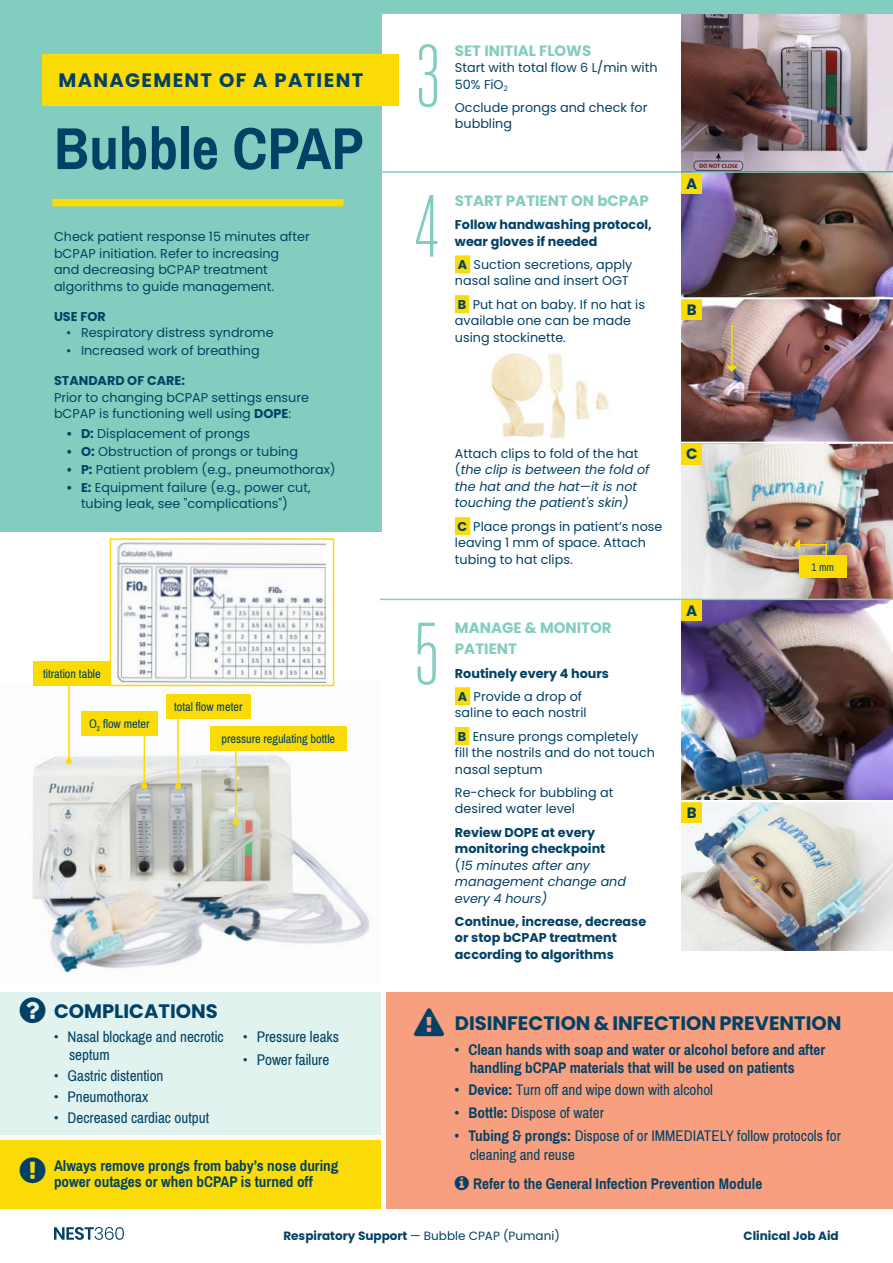
<style>
.page{position:relative;width:893px;height:1263px;background:#fff}
.page>*{position:absolute;margin:0;border:0;box-sizing:border-box;transform-origin:0 0}
.t1{font:300 88.95px "Kaneda Gothic";color:#82cdbf}
.t2{font:700 64.5px "Pragati Narrow";color:#024165}
.Medium_Text{font:700 19.5px "Poppins";color:#024165}
.Medium_Text-2{font:700 19.5px "Poppins";letter-spacing:.07em;color:#024165}
.Small_Text{font:700 19.5px "Poppins";color:#024165}
.t3{font:16.5px/19.5px "Pragati Narrow";color:#024165}
.complications_list{font:700 16.5px/18px "Pragati Narrow";color:#024165}
.Medium_Text-3{font:700 16.5px "Pragati Narrow";color:#024165}
.Medium_Text-4{font:700 15px/21px "Poppins";color:#82cdbf}
.Medium_Text-5{font:700 15px "Poppins";color:#024165}
.t4{font:13.35px "Pragati Narrow";color:#024165}
.Small_Text-2{font:12.75px/16.5px "Poppins";color:#024165}
.Small_Text-3{font:italic 12.75px/16.5px "Poppins";color:#024165}
.Small_Text-4{font:700 12.75px/16.5px "Poppins";color:#024165}
.t5{font:12px "Poppins";color:#024165}
.t6{font:700 12px "Poppins";color:#024165}
.t7{font:12px "Pragati Narrow";color:#024165}
.s1{font-weight:700}
.s2{font-style:normal}
.s3{font-weight:700;font-style:normal}
</style>
<div class="page">
<img style="left:681px;top:611px;width:212px;height:339px">
<svg style="left:747px;top:876px;width:16px;height:14px"></svg>
<img style="left:491px;top:353px;width:118px;height:86px">
<div style="left:455px;top:255px;width:15px;height:18px;background:#fadb06"></div>
<div style="left:455px;top:295px;width:14px;height:18px;background:#fadb06"></div>
<div style="left:455px;top:517px;width:15px;height:18px;background:#fadb06"></div>
<img style="left:681px;top:299px;width:212px;height:312px">
<div style="left:799px;top:556px;width:47px;height:22px;background:#fadb06"></div>
<svg style="left:788px;top:539px;width:40px;height:19px"></svg>
<img style="left:681px;top:14px;width:212px;height:283px">
<hr style="left:380px;top:599px;width:513px;height:1px;background:#82cdbf">
<hr style="left:380px;top:171px;width:513px;height:2px;background:#82cdbf">
<div style="left:681px;top:600px;width:21px;height:21px;background:#fadb06"></div>
<div style="left:681px;top:173px;width:21px;height:21px;background:#fadb06"></div>
<div style="left:681px;top:444px;width:21px;height:21px;background:#fadb06"></div>
<div style="left:681px;top:802px;width:21px;height:21px;background:#fadb06"></div>
<div style="left:681px;top:299px;width:21px;height:21px;background:#fadb06"></div>
<div style="left:0;top:0;width:382px;height:531px;background:#82cdbf"></div>
<div style="left:52px;top:199px;width:291px;height:7px;background:#fadb06"></div>
<div style="left:42px;top:54px;width:356px;height:51px;background:#fadb06"></div>
<div style="left:358px;top:0;width:535px;height:14px;background:#82cdbf"></div>
<div style="left:455px;top:687px;width:15px;height:18px;background:#fadb06"></div>
<div style="left:455px;top:727px;width:14px;height:18px;background:#fadb06"></div>
<hr style="left:681px;top:800px;width:212px;height:2px;background:#fff">
<hr style="left:681px;top:442px;width:212px;height:2px;background:#fff">
<img style="left:32px;top:680px;width:338px;height:293px">
<hr style="left:68px;top:670px;width:2px;height:91px;background:#fadb06">
<svg style="left:66px;top:758px;width:6px;height:6px"></svg>
<hr style="left:177px;top:703px;width:2px;height:83px;background:#fadb06">
<svg style="left:175px;top:783px;width:6px;height:6px"></svg>
<hr style="left:144px;top:715px;width:1px;height:71px;background:#fadb06">
<svg style="left:141px;top:783px;width:6px;height:6px"></svg>
<hr style="left:235px;top:739px;width:1px;height:83px;background:#fadb06">
<svg style="left:233px;top:819px;width:6px;height:6px"></svg>
<img style="left:114px;top:541px;width:212px;height:142px">
<div style="left:34px;top:661px;width:76px;height:25px;background:#fadb06"></div>
<div style="left:110px;top:538px;width:224px;height:148px;border:2px solid #fadb06"></div>
<div style="left:166px;top:694px;width:85px;height:25px;background:#fadb06"></div>
<div style="left:81px;top:711px;width:76px;height:25px;background:#fadb06"></div>
<div style="left:210px;top:726px;width:137px;height:25px;background:#fadb06"></div>
<div style="left:0;top:992px;width:380px;height:143px;background:#e0f3ef"></div>
<div style="left:386px;top:992px;width:507px;height:217px;background:#f79f7e"></div>
<div style="left:0;top:1140px;width:380px;height:69px;background:#fadb06"></div>
<svg style="left:54px;top:1227px;width:70px;height:13px"></svg>
<hr style="left:731px;top:324px;width:2px;height:42px;background:#fadb06">
<svg style="left:726px;top:366px;width:12px;height:6px"></svg>
<p class="Medium_Text-2" style="left:58px;top:68px;width:306px">MANAGEMENT OF A PATIENT</p>
<p class="t2" style="left:54px;top:109px;width:311px">Bubble CPAP</p>
<p class="Small_Text-2" style="left:54px;top:228px;width:257px">Check patient response 15 minutes after bCPAP initiation. Refer to increasing<br>and decreasing bCPAP treatment algorithms to guide management.</p>
<p class="Small_Text-4" style="left:54px;top:308px;width:53px">USE FOR</p>
<p class="Small_Text-2" style="left:66px;top:324px;width:209px">• Respiratory distress syndrome</p>
<p class="Small_Text-2" style="left:66px;top:342px;width:195px">• Increased work of breathing</p>
<p class="Small_Text-4" style="left:54px;top:372px;width:132px">STANDARD OF CARE:</p>
<p class="Small_Text-2" style="left:54px;top:389px;width:257px">Prior to changing bCPAP settings ensure bCPAP is functioning well using <span class="s1">DOPE</span>:</p>
<p class="Small_Text-2" style="left:66px;top:425px;width:186px"><span class="s1">• D:</span> Displacement of prongs</p>
<p class="Small_Text-2" style="left:66px;top:443px;width:233px"><span class="s1">• O:</span> Obstruction of prongs or tubing</p>
<p class="Small_Text-2" style="left:66px;top:461px;width:271px"><span class="s1">• P:</span> Patient problem (e.g., pneumothorax)</p>
<p class="Small_Text-2" style="left:66px;top:479px;width:246px;text-align:center"><span class="s1">• E:</span> Equipment failure (e.g., power cut, tubing leak, see "complications")</p>
<p class="t4" style="left:43px;top:666px;width:59px">titration table</p>
<p class="t4" style="left:89px;top:715px;width:62px">O<sub>2</sub> flow meter</p>
<p class="t4" style="left:174px;top:699px;width:70px">total flow meter</p>
<p class="t4" style="left:221px;top:730px;width:115px">pressure regulating bottle</p>
<p class="Small_Text" style="left:54px;top:999px;width:165px">COMPLICATIONS</p>
<p class="t3" style="left:69px;top:1028px;width:156px;line-height:18px;text-indent:-15px">• Nasal blockage and necrotic septum</p>
<p class="t3" style="left:54px;top:1066px;width:111px">• Gastric distention</p>
<p class="t3" style="left:54px;top:1087px;width:96px">• Pneumothorax</p>
<p class="t3" style="left:54px;top:1108px;width:157px">• Decreased cardiac output</p>
<p class="complications_list" style="left:54px;top:1157px;width:286px;line-height:16.5px">Always remove prongs from baby’s nose during power outages or when bCPAP is turned off</p>
<p class="t3" style="left:243px;top:1027px;width:97px">• Pressure leaks</p>
<p class="t3" style="left:243px;top:1049px;width:88px">• Power failure</p>
<p class="t1" style="left:416px;top:28px;width:25px">3</p>
<p class="Medium_Text-4" style="left:455px;top:40px;width:138px">SET INITIAL FLOWS</p>
<p class="Small_Text-2" style="left:455px;top:59px;width:204px">Start with total flow 6 L/min with<br>50% FiO<sub>2</sub></p>
<p class="Small_Text-2" style="left:455px;top:99px;width:194px">Occlude prongs and check for bubbling</p>
<p class="t1" style="left:414px;top:178px;width:26px">4</p>
<p class="Medium_Text-4" style="left:455px;top:190px;width:195px">START PATIENT ON bCPAP</p>
<p class="Small_Text-4" style="left:455px;top:216px;width:198px">Follow handwashing protocol, wear gloves if needed</p>
<p class="Small_Text-2" style="left:455px;top:256px;width:179px"><span class="s1">A</span> Suction secretions, apply nasal saline and insert OGT</p>
<p class="Small_Text-2" style="left:455px;top:296px;width:192px"><span class="s1">B</span> Put hat on baby. If no hat is available one can be made using stockinette.</p>
<p class="Medium_Text-5" style="left:686px;top:175px;width:13px">A</p>
<p class="Medium_Text-5" style="left:687px;top:301px;width:11px">B</p>
<p class="Small_Text-3" style="left:455px;top:445px;width:196px"><span class="s2">Attach clips to fold of the hat (</span>the clip is between the fold of the hat and the hat—it is not touching the patient's skin)</p>
<p class="Small_Text-2" style="left:455px;top:518px;width:209px"><span class="s1">C</span> Place prongs in patient’s nose leaving 1 mm of space. Attach tubing to hat clips.</p>
<p class="t1" style="left:414px;top:605px;width:26px">5</p>
<p class="Medium_Text-4" style="left:455px;top:617px;width:158px">MANAGE &amp; MONITOR<br>PATIENT</p>
<p class="Small_Text-4" style="left:455px;top:665px;width:156px">Routinely every 4 hours</p>
<p class="Small_Text-2" style="left:455px;top:688px;width:133px"><span class="s1">A</span> Provide a drop of saline to each nostril</p>
<p class="Small_Text-2" style="left:455px;top:728px;width:202px"><span class="s1">B</span> Ensure prongs completely<br>fill the nostrils and do not touch nasal septum</p>
<p class="Small_Text-2" style="left:455px;top:784px;width:160px">Re-check for bubbling at desired water level</p>
<p class="Small_Text-3" style="left:455px;top:824px;width:173px"><span class="s3">Review DOPE at every monitoring checkpoint </span><span class="s2">(</span>15 minutes after any management change and every 4 hours)</p>
<p class="Small_Text-4" style="left:455px;top:913px;width:193px">Continue, increase, decrease or stop bCPAP treatment according to algorithms</p>
<p class="Medium_Text-5" style="left:686px;top:445px;width:13px">C</p>
<p class="Medium_Text-5" style="left:686px;top:602px;width:13px">A</p>
<p class="Medium_Text-5" style="left:687px;top:804px;width:11px">B</p>
<p class="t7" style="left:811px;top:559px;width:24px">1 mm</p>
<p class="Medium_Text" style="left:455px;top:1012px;width:388px">DISINFECTION &amp; INFECTION PREVENTION</p>
<p class="complications_list" style="left:470px;top:1040px;width:357px;text-indent:-15px">• Clean hands with soap and water or alcohol before and after handling bCPAP materials that will be used on patients</p>
<p class="t3" style="left:455px;top:1080px;width:260px"><span class="s1">• Device:</span> Turn off and wipe down with alcohol</p>
<p class="t3" style="left:455px;top:1102px;width:150px"><span class="s1">• Bottle:</span> Dispose of water</p>
<p class="t3" style="left:470px;top:1125px;width:372px;text-indent:-15px"><span class="s1">• Tubing &amp; prongs:</span> Dispose of or IMMEDIATELY follow protocols for cleaning and reuse</p>
<p class="Medium_Text-3" style="left:473px;top:1173px;width:291px">Refer to the General Infection Prevention Module</p>
<p class="t5" style="left:283px;top:1228px;width:278px"><span class="s1">Respiratory Support</span> — Bubble CPAP (Pumani)</p>
<p class="t6" style="left:744px;top:1228px;width:97px">Clinical Job Aid</p>
</div>
